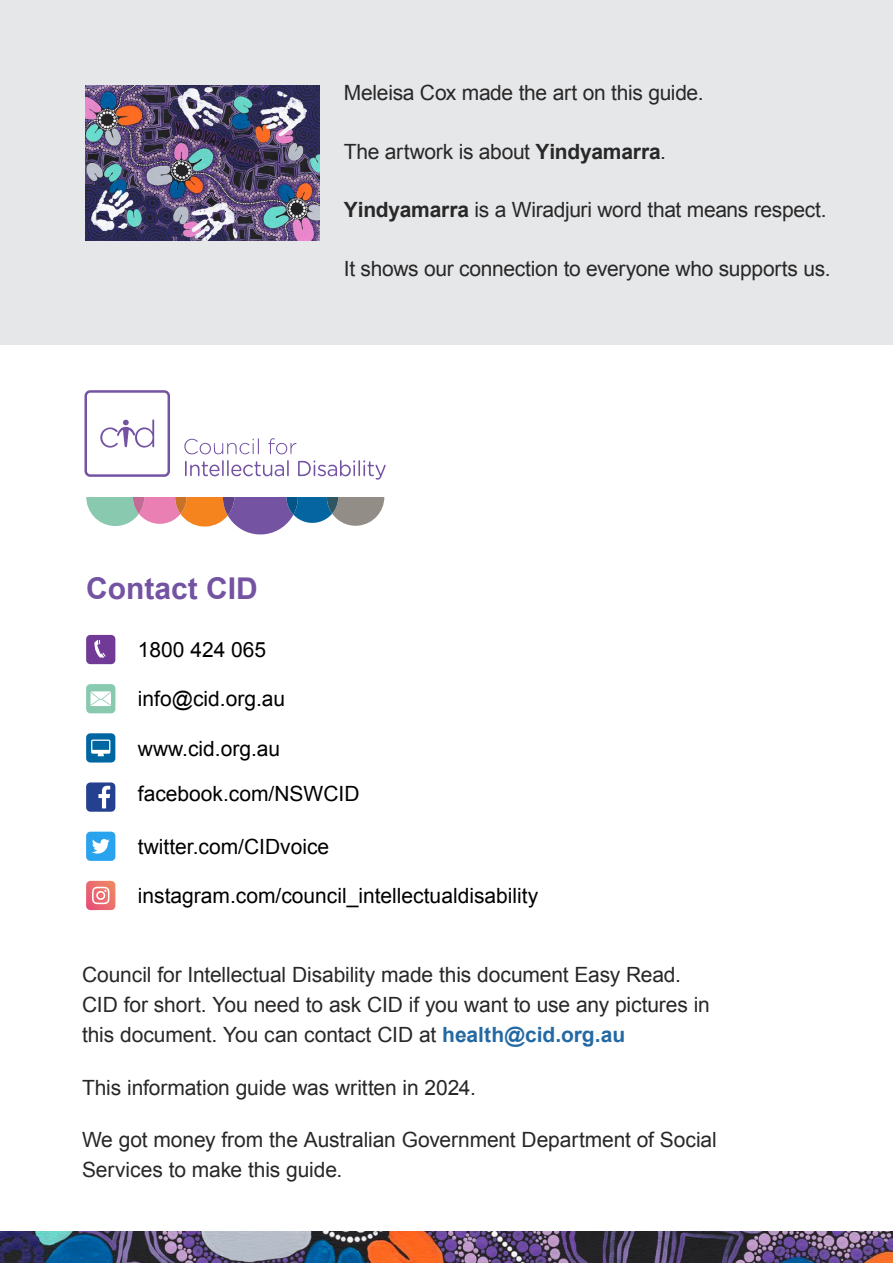
<style>
.page{position:relative;width:893px;height:1263px;background:#fff}
.page>*{position:absolute;margin:0;border:0;box-sizing:border-box;transform-origin:0 0}
.t1{font:700 30px "Arial";color:#7453a2}
.t2{font:21px/30px "Arial";letter-spacing:-.01em;color:#292829}
.t3{font:21px/45.9px "Arial";color:#000}
.s1{font-weight:700}
.s2{font-weight:700;color:#2369a3}
</style>
<div class="page">
<div style="left:0;top:0;width:893px;height:345px;background:#e6e7e8"></div>
<img style="left:0;top:1231px;width:893px;height:32px">
<svg style="left:184px;top:438px;width:202px;height:42px"></svg>
<div style="left:85px;top:390px;width:85px;height:87px;border:3px solid #7453a2;border-radius:4px"></div>
<svg style="left:100px;top:419px;width:55px;height:29px"></svg>
<svg style="left:86px;top:497px;width:298px;height:37px"></svg>
<div style="left:86px;top:635px;width:29px;height:29px;background:#713a96;border-radius:4px"></div>
<div style="left:86px;top:684px;width:29px;height:29px;background:#89c9af;border-radius:4px"></div>
<div style="left:86px;top:733px;width:29px;height:29px;background:#0066a1;border-radius:4px"></div>
<div style="left:86px;top:782px;width:29px;height:30px;background:#25408f;border-radius:4px"></div>
<div style="left:86px;top:832px;width:29px;height:29px;background:#2aa3ef;border-radius:4px"></div>
<svg style="left:94px;top:640px;width:12px;height:18px"></svg>
<svg style="left:91px;top:691px;width:20px;height:15px"></svg>
<svg style="left:86px;top:881px;width:29px;height:29px"></svg>
<svg style="left:91px;top:739px;width:19px;height:17px"></svg>
<svg style="left:92px;top:839px;width:18px;height:14px"></svg>
<svg style="left:98px;top:786px;width:12px;height:22px"></svg>
<img style="left:85px;top:85px;width:235px;height:156px">
<p class="t2" style="left:344px;top:78px;width:361px">Meleisa Cox made the art on this guide.</p>
<p class="t2" style="left:344px;top:137px;width:324px">The artwork is about <span class="s1">Yindyamarra</span>.</p>
<p class="t2" style="left:344px;top:195px;width:484px"><span class="s1">Yindyamarra</span> is a Wiradjuri word that means respect.</p>
<p class="t2" style="left:344px;top:254px;width:488px">It shows our connection to everyone who supports us.</p>
<h1 class="t1" style="left:86px;top:568px;width:173px">Contact CID</h1>
<p class="t3" style="left:138px;top:627px;width:130px">1800 424 065</p>
<p class="t3" style="left:138px;top:676px;width:149px">info@cid.org.au</p>
<p class="t3" style="left:138px;top:725px;width:223px">www.cid.org.au facebook.com/NSWCID</p>
<p class="t3" style="left:138px;top:824px;width:193px">twitter.com/CIDvoice</p>
<p class="t3" style="left:138px;top:873px;width:402px">instagram.com/council_intellectualdisability</p>
<p class="t2" style="left:82px;top:960px;width:629px">Council for Intellectual Disability made this document Easy Read.<br>CID for short. You need to ask CID if you want to use any pictures in this document. You can contact CID at <span class="s2">health@cid.org.au</span></p>
<p class="t2" style="left:82px;top:1072px;width:395px">This information guide was written in 2024.</p>
<p class="t2" style="left:82px;top:1125px;width:636px">We got money from the Australian Government Department of Social<br>Services to make this guide.</p>
</div>
